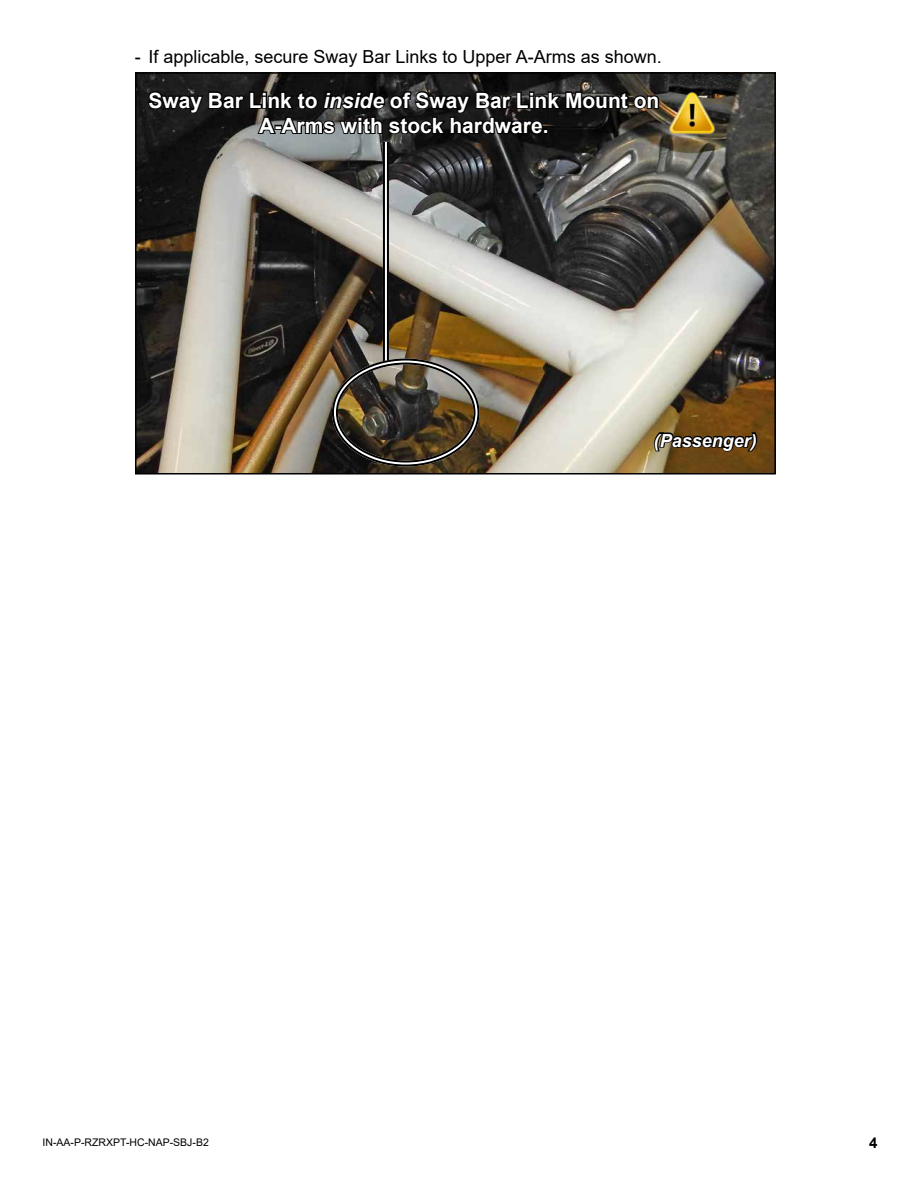
<style>
.page{position:relative;width:918px;height:1188px;background:#fff}
.page>*{position:absolute;margin:0;border:0;box-sizing:border-box;transform-origin:0 0}
.t1{font:700 21px/25.2px "Arial";color:#fff;text-align:center}
.t2{font:18px "Arial";color:#000}
.t3{font:italic 700 18px "Arial";color:#fff}
.t4{font:700 15px "Arial";color:#000}
.t5{font:10.5px "Arial";color:#000}
.s1{font-style:italic}
</style>
<div class="page">
<img style="left:138px;top:75px;width:635px;height:397px">
<div style="left:135px;top:72px;width:641px;height:403px;border:2px solid #000"></div>
<svg style="left:147px;top:77px;width:513px;height:61px;background:#1c1c1b"></svg>
<svg style="left:385px;top:142px;width:2px;height:219px"></svg>
<hr style="left:383px;top:142px;width:2px;height:221px;background:#000">
<hr style="left:387px;top:142px;width:2px;height:221px;background:#000">
<div style="left:332px;top:359px;width:148px;height:108px;border:6px solid #fff;border-radius:50%"></div>
<div style="left:332px;top:359px;width:148px;height:108px;border:2px solid #000;border-radius:50%"></div>
<div style="left:336px;top:363px;width:140px;height:100px;border:2px solid #000;border-radius:50%"></div>
<img style="left:660px;top:89px;width:64px;height:51px">
<svg style="left:652px;top:431px;width:107px;height:22px;background:#3d2a10"></svg>
<p class="t2" style="left:135px;top:44px;width:528px">- If applicable, secure Sway Bar Links to Upper A-Arms as shown.</p>
<p class="t1" style="left:148px;top:88px;width:513px">Sway Bar Link to <span class="s1">inside</span> of Sway Bar Link Mount on<br>A-Arms with stock hardware.</p>
<p class="t3" style="left:654px;top:428px;width:105px">(Passenger)</p>
<p class="t5" style="left:43px;top:1135px;width:168px">IN-AA-P-RZRXPT-HC-NAP-SBJ-B2</p>
<p class="t4" style="left:869px;top:1132px;width:10px">4</p>
</div>
